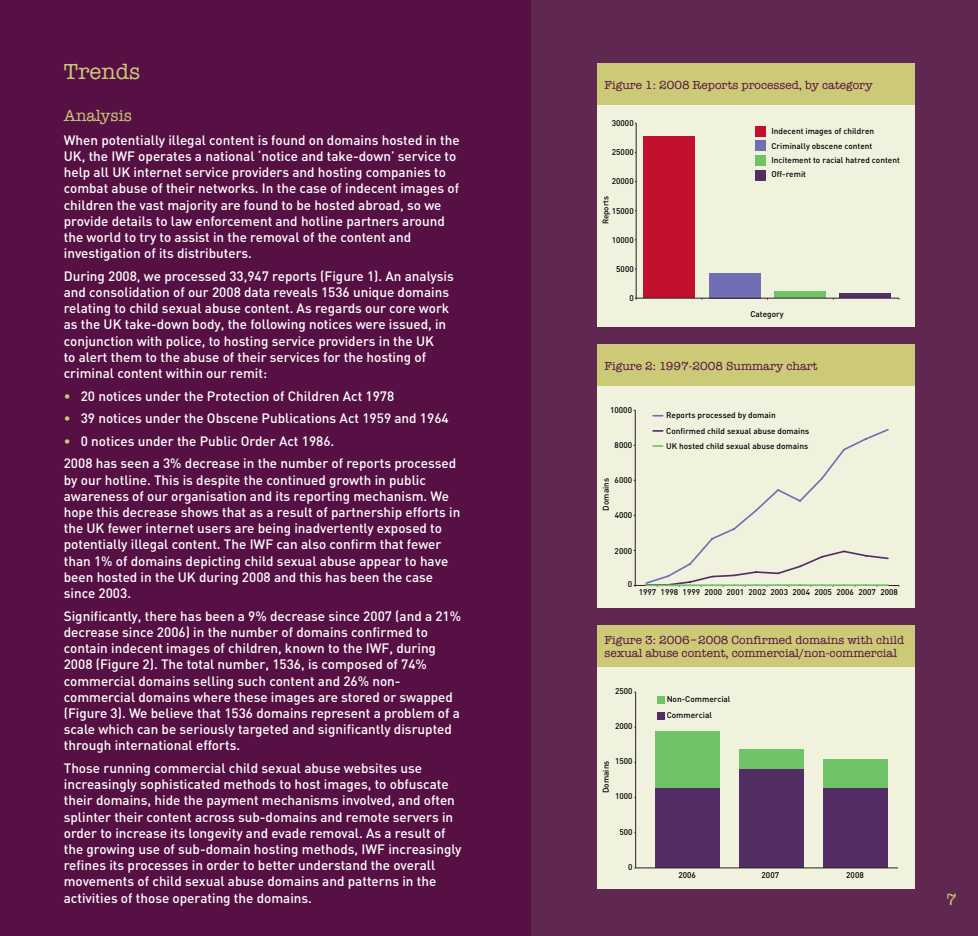
<style>
.page{position:relative;width:978px;height:936px;background:#fff}
.page>*{position:absolute;margin:0;border:0;box-sizing:border-box;transform-origin:0 0}
.t1{font:22.5px "American Typewriter";color:#ccc977}
.t2{font:16.5px "American Typewriter";color:#ccc977}
.t3{font:500 13.5px/16.2px "DIN";color:#fff}
.t4{font:12px/13.5px "American Typewriter";color:#561044}
.t5{font:500 8.25px/14.4px "DIN";color:#000}
.t6{font:500 7.95px "DIN";color:#000}
.t7{font:7.2px "Linotype Veto";color:#050504}
.s1{color:#ccc977}
</style>
<div class="page">
<div style="left:0;top:0;width:978px;height:935px;background:#561044"></div>
<div style="left:531px;top:0;width:447px;height:935px;background:#602750"></div>
<div style="left:597px;top:64px;width:317px;height:248px;background:#ccc977"></div>
<div style="left:597px;top:106px;width:317px;height:221px;background:#f1f2de"></div>
<div style="left:840px;top:293px;width:51px;height:5px;background:#522e64"></div>
<div style="left:774px;top:291px;width:52px;height:7px;background:#71c167"></div>
<div style="left:709px;top:273px;width:52px;height:25px;background:#716eb3"></div>
<div style="left:643px;top:136px;width:51px;height:162px;background:#c3102f"></div>
<hr style="left:636px;top:123px;width:1px;height:175px;background:#231f20">
<hr style="left:636px;top:298px;width:263px;height:1px;background:#231f20">
<div style="left:755px;top:126px;width:11px;height:10px;background:#c3102f"></div>
<div style="left:755px;top:140px;width:11px;height:11px;background:#716eb3"></div>
<div style="left:755px;top:155px;width:11px;height:11px;background:#71c167"></div>
<div style="left:755px;top:170px;width:11px;height:10px;background:#522e64"></div>
<div style="left:597px;top:344px;width:317px;height:248px;background:#ccc977"></div>
<div style="left:597px;top:386px;width:317px;height:221px;background:#f1f2de"></div>
<hr style="left:635px;top:410px;width:1px;height:175px;background:#231f20">
<hr style="left:635px;top:585px;width:264px;height:1px;background:#231f20">
<svg style="left:644px;top:429px;width:245px;height:156px"></svg>
<svg style="left:645px;top:549px;width:245px;height:37px"></svg>
<hr style="left:646px;top:584px;width:22px;height:2px;background:#71c167">
<hr style="left:668px;top:584px;width:22px;height:2px;background:#71c167">
<hr style="left:690px;top:584px;width:22px;height:2px;background:#71c167">
<hr style="left:712px;top:584px;width:22px;height:2px;background:#71c167">
<hr style="left:734px;top:584px;width:22px;height:2px;background:#71c167">
<hr style="left:756px;top:584px;width:22px;height:2px;background:#71c167">
<hr style="left:778px;top:584px;width:22px;height:2px;background:#71c167">
<hr style="left:800px;top:584px;width:22px;height:2px;background:#71c167">
<hr style="left:822px;top:584px;width:22px;height:2px;background:#71c167">
<hr style="left:844px;top:584px;width:22px;height:2px;background:#71c167">
<hr style="left:866px;top:584px;width:22px;height:2px;background:#71c167">
<svg style="left:653px;top:445px;width:10px;height:2px"></svg>
<div style="left:597px;top:625px;width:317px;height:248px;background:#ccc977"></div>
<div style="left:597px;top:667px;width:317px;height:221px;background:#f1f2de"></div>
<div style="left:823px;top:787px;width:65px;height:80px;background:#522e64"></div>
<div style="left:739px;top:768px;width:65px;height:99px;background:#522e64"></div>
<div style="left:655px;top:788px;width:65px;height:79px;background:#522e64"></div>
<div style="left:823px;top:759px;width:65px;height:28px;background:#71c167"></div>
<div style="left:739px;top:748px;width:65px;height:20px;background:#71c167"></div>
<div style="left:655px;top:731px;width:65px;height:57px;background:#71c167"></div>
<hr style="left:635px;top:692px;width:1px;height:175px;background:#231f20">
<hr style="left:636px;top:867px;width:262px;height:1px;background:#231f20">
<div style="left:657px;top:695px;width:7px;height:8px;background:#71c167"></div>
<div style="left:657px;top:712px;width:7px;height:7px;background:#522e64"></div>
<h1 class="t1" style="left:64px;top:59px;width:78px">Trends</h1>
<p class="t2" style="left:64px;top:106px;width:70px">Analysis</p>
<p class="t3" style="left:64px;top:132px;width:397px">When potentially illegal content is found on domains hosted in the UK, the IWF operates a national ‘notice and take-down’ service to help all UK internet service providers and hosting companies to combat abuse of their networks. In the case of indecent images of children the vast majority are found to be hosted abroad, so we provide details to law enforcement and hotline partners around the world to try to assist in the removal of the content and investigation of its distributers.</p>
<p class="t3" style="left:64px;top:268px;width:392px">During 2008, we processed 33,947 reports (Figure 1). An analysis and consolidation of our 2008 data reveals 1536 unique domains relating to child sexual abuse content. As regards our core work as the UK take-down body, the following notices were issued, in conjunction with police, to hosting service providers in the UK<br>to alert them to the abuse of their services for the hosting of criminal content within our remit:</p>
<p class="t3" style="left:64px;top:388px;width:332px"><span class="s1">•</span> 20 notices under the Protection of Children Act 1978</p>
<p class="t3" style="left:64px;top:410px;width:386px"><span class="s1">•</span> 39 notices under the Obscene Publications Act 1959 and 1964</p>
<p class="t3" style="left:64px;top:430px;width:394px;line-height:22.6px"><span class="s1">•</span> 0 notices under the Public Order Act 1986.<br>2008 has seen a 3% decrease in the number of reports processed</p>
<p class="t3" style="left:64px;top:472px;width:398px">by our hotline. This is despite the continued growth in public awareness of our organisation and its reporting mechanism. We hope this decrease shows that as a result of partnership efforts in the UK fewer internet users are being inadvertently exposed to potentially illegal content. The IWF can also confirm that fewer than 1% of domains depicting child sexual abuse appear to have been hosted in the UK during 2008 and this has been the case since 2003.</p>
<p class="t3" style="left:64px;top:608px;width:399px">Significantly, there has been a 9% decrease since 2007 (and a 21% decrease since 2006) in the number of domains confirmed to contain indecent images of children, known to the IWF, during 2008 (Figure 2). The total number, 1536, is composed of 74% commercial domains selling such content and 26% non&shy;commercial domains where these images are stored or swapped (Figure 3). We believe that 1536 domains represent a problem of a scale which can be seriously targeted and significantly disrupted through international efforts.</p>
<p class="t3" style="left:64px;top:760px;width:399px">Those running commercial child sexual abuse websites use increasingly sophisticated methods to host images, to obfuscate their domains, hide the payment mechanisms involved, and often splinter their content across sub-domains and remote servers in order to increase its longevity and evade removal. As a result of the growing use of sub-domain hosting methods, IWF increasingly refines its processes in order to better understand the overall movements of child sexual abuse domains and patterns in the activities of those operating the domains.</p>
<p class="t4" style="left:605px;top:79px;width:270px">Figure 1: 2008 Reports processed, by category</p>
<p class="t5" style="left:612px;top:116px;width:23px">30000</p>
<p class="t7" style="left:609px;top:121px;width:16px">3500</p>
<p class="t7" style="left:609px;top:144px;width:16px">3000</p>
<p class="t5" style="left:612px;top:145px;width:23px">25000</p>
<p class="t5" style="left:612px;top:174px;width:23px">20000</p>
<p class="t7" style="left:597px;top:218px;width:27px;rotate:-90deg">Domains</p>
<p class="t6" style="left:601px;top:224px;width:30px;rotate:-90deg">Reports</p>
<p class="t5" style="left:612px;top:204px;width:23px">15000</p>
<p class="t7" style="left:609px;top:212px;width:16px">1500</p>
<p class="t5" style="left:612px;top:233px;width:23px">10000</p>
<p class="t7" style="left:609px;top:235px;width:16px">1000</p>
<p class="t5" style="left:616px;top:262px;width:19px">5000</p>
<p class="t5" style="left:629px;top:291px;width:6px">0</p>
<p class="t5" style="left:771px;top:124px;width:130px">Indecent images of children<br>Criminally obscene content<br>Incitement to racial hatred content<br>Off-remit</p>
<p class="t7" style="left:745px;top:131px;width:119px">Commercial child sexual abuse domains</p>
<p class="t5" style="left:750px;top:307px;width:35px">Category</p>
<p class="t4" style="left:605px;top:359px;width:215px">Figure 2: 1997-2008 Summary chart</p>
<p class="t7" style="left:609px;top:402px;width:16px">3500</p>
<p class="t5" style="left:610px;top:403px;width:23px">10000</p>
<p class="t5" style="left:615px;top:438px;width:19px">8000</p>
<p class="t7" style="left:610px;top:470px;width:16px">2000</p>
<p class="t7" style="left:597px;top:499px;width:27px;rotate:-90deg">Domains</p>
<p class="t5" style="left:615px;top:473px;width:19px">6000</p>
<p class="t5" style="left:599px;top:510px;width:34px;rotate:-90deg">Domains</p>
<p class="t5" style="left:615px;top:508px;width:19px">4000</p>
<p class="t7" style="left:609px;top:516px;width:16px">1000</p>
<p class="t5" style="left:615px;top:543px;width:19px">2000</p>
<p class="t5" style="left:628px;top:577px;width:6px">0</p>
<p class="t5" style="left:666px;top:408px;width:145px;line-height:15.1px">Reports processed by domain<br>Confirmed child sexual abuse domains<br>UK hosted child sexual abuse domains</p>
<p class="t5" style="left:639px;top:585px;width:261px">1997 1998 1999 2000 2001 2002 2003 2004 2005 2006 2007 2008</p>
<p class="t4" style="left:605px;top:633px;width:301px">Figure 3: 2006–2008 Confirmed domains with child sexual abuse content, commercial/non-commercial</p>
<p class="t7" style="left:609px;top:683px;width:16px">3500</p>
<p class="t5" style="left:615px;top:683px;width:19px">2500</p>
<p class="t5" style="left:615px;top:718px;width:19px">2000</p>
<p class="t7" style="left:597px;top:779px;width:27px;rotate:-90deg">Domains</p>
<p class="t5" style="left:615px;top:753px;width:19px">1500</p>
<p class="t5" style="left:599px;top:793px;width:34px;rotate:-90deg">Domains</p>
<p class="t5" style="left:615px;top:789px;width:19px">1000</p>
<p class="t7" style="left:609px;top:796px;width:16px">1000</p>
<p class="t5" style="left:619px;top:824px;width:15px">500</p>
<p class="t5" style="left:628px;top:859px;width:6px">0</p>
<p class="t5" style="left:667px;top:691px;width:65px;line-height:15.9px">Non-Commercial<br>Commercial</p>
<p class="t5" style="left:678px;top:867px;width:19px">2006</p>
<p class="t5" style="left:762px;top:867px;width:19px">2007</p>
<p class="t5" style="left:846px;top:867px;width:19px">2008</p>
<p class="t2" style="left:946px;top:889px;width:12px">7</p>
</div>
